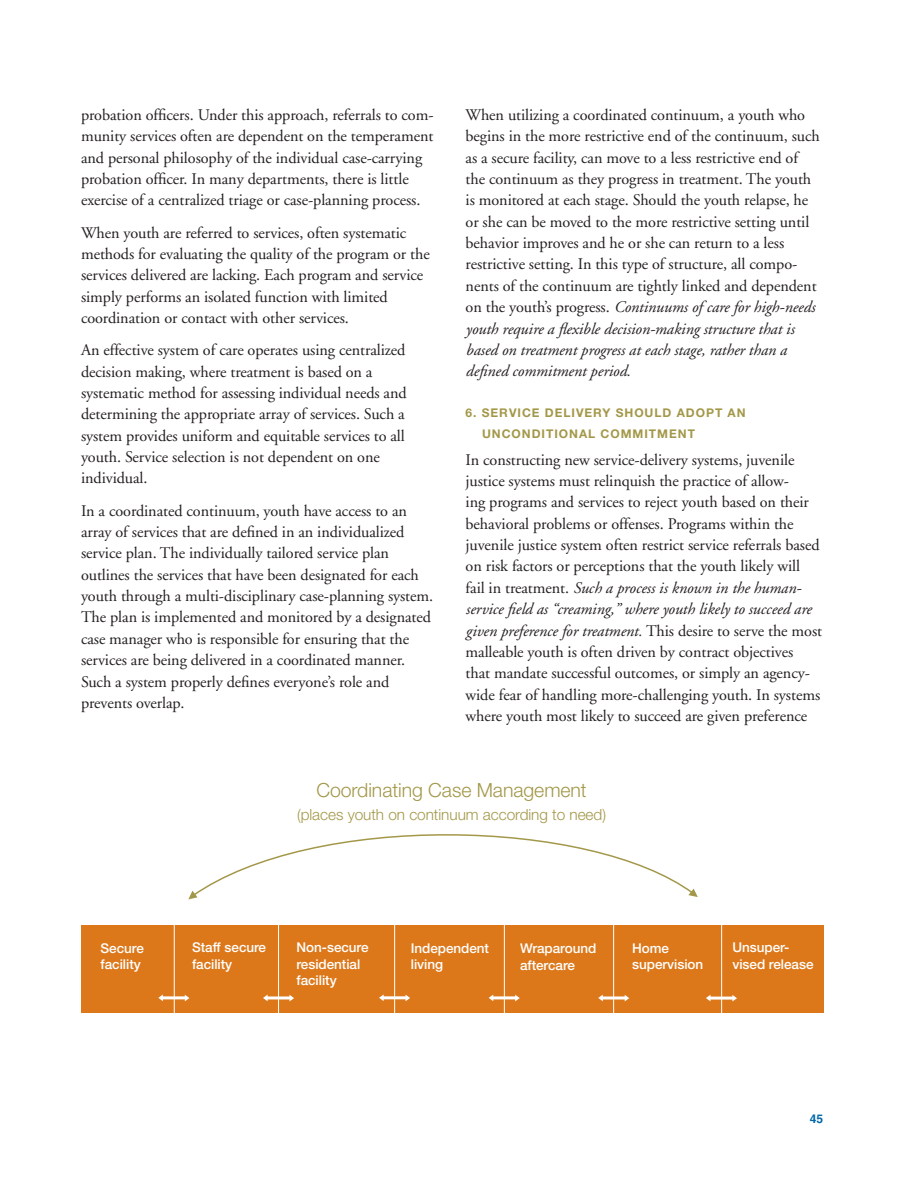
<style>
.page{position:relative;width:918px;height:1188px;background:#fff}
.page>*{position:absolute;margin:0;border:0;box-sizing:border-box;transform-origin:0 0}
.Sidebar_Heads{font:300 19.5px "Helvetica Neue";letter-spacing:-.005em;color:#a39849}
.t1{font:16.2px/21.3px "Adobe Garamond";letter-spacing:-.005em;color:#231f20}
.Sidebar_Heads-2{font:300 15.3px "Helvetica Neue";letter-spacing:-.005em;color:#a39849}
.Sidebar_text{font:500 13.5px/16.5px "Helvetica Neue";letter-spacing:-.005em;color:#fff}
.numbered_subs{font:700 12px/21px "Helvetica Neue";letter-spacing:.08em;color:#a39849}
.t2{font:700 12px "Helvetica";color:#0067aa}
.s1{font-style:italic}
</style>
<div class="page">
<svg style="left:188px;top:834px;width:510px;height:65px"></svg>
<div style="left:81px;top:925px;width:743px;height:88px;background:#dc781a"></div>
<hr style="left:174px;top:921px;width:1px;height:105px;background:#fff">
<hr style="left:278px;top:921px;width:1px;height:105px;background:#fff">
<hr style="left:394px;top:921px;width:1px;height:105px;background:#fff">
<hr style="left:504px;top:921px;width:1px;height:105px;background:#fff">
<hr style="left:613px;top:921px;width:1px;height:105px;background:#fff">
<hr style="left:721px;top:921px;width:1px;height:105px;background:#fff">
<hr style="left:162px;top:996px;width:25px;height:3px;background:#fff">
<svg style="left:158px;top:995px;width:5px;height:6px"></svg>
<svg style="left:185px;top:995px;width:4px;height:6px"></svg>
<hr style="left:267px;top:996px;width:24px;height:3px;background:#fff">
<svg style="left:263px;top:995px;width:5px;height:6px"></svg>
<svg style="left:289px;top:995px;width:5px;height:6px"></svg>
<hr style="left:383px;top:996px;width:24px;height:3px;background:#fff">
<svg style="left:379px;top:994px;width:5px;height:7px"></svg>
<svg style="left:406px;top:995px;width:4px;height:6px"></svg>
<hr style="left:493px;top:996px;width:24px;height:3px;background:#fff">
<svg style="left:489px;top:995px;width:4px;height:6px"></svg>
<svg style="left:515px;top:995px;width:5px;height:6px"></svg>
<hr style="left:602px;top:996px;width:25px;height:3px;background:#fff">
<svg style="left:598px;top:995px;width:5px;height:6px"></svg>
<svg style="left:625px;top:995px;width:4px;height:6px"></svg>
<hr style="left:710px;top:997px;width:24px;height:3px;background:#fff">
<svg style="left:706px;top:995px;width:4px;height:6px"></svg>
<svg style="left:732px;top:995px;width:5px;height:7px"></svg>
<p class="t1" style="left:81px;top:104px;width:354px">probation officers. Under this approach, referrals to com&shy;munity services often are dependent on the temperament and personal philosophy of the individual case-carrying probation officer. In many departments, there is little exercise of a centralized triage or case-planning process.</p>
<p class="t1" style="left:81px;top:222px;width:350px">When youth are referred to services, often systematic methods for evaluating the quality of the program or the services delivered are lacking. Each program and service simply performs an isolated function with limited coordination or contact with other services.</p>
<p class="t1" style="left:81px;top:340px;width:327px">An effective system of care operates using centralized decision making, where treatment is based on a systematic method for assessing individual needs and determining the appropriate array of services. Such a system provides uniform and equitable services to all youth. Service selection is not dependent on one individual.</p>
<p class="t1" style="left:81px;top:500px;width:354px">In a coordinated continuum, youth have access to an array of services that are defined in an individualized service plan. The individually tailored service plan outlines the services that have been designated for each youth through a multi-disciplinary case-planning system.<br>The plan is implemented and monitored by a designated case manager who is responsible for ensuring that the services are being delivered in a coordinated manner.<br>Such a system properly defines everyone’s role and prevents overlap.</p>
<p class="t1" style="left:466px;top:104px;width:356px">When utilizing a coordinated continuum, a youth who begins in the more restrictive end of the continuum, such as a secure facility, can move to a less restrictive end of the continuum as they progress in treatment. The youth is monitored at each stage. Should the youth relapse, he or she can be moved to the more restrictive setting until behavior improves and he or she can return to a less restrictive setting. In this type of structure, all compo&shy;nents of the continuum are tightly linked and dependent on the youth’s progress. <span class="s1">Continuums of care for high-needs youth require a flexible decision-making structure that is based on treatment progress at each stage, rather than a defined commitment period.</span></p>
<p class="numbered_subs" style="left:482px;top:402px;width:265px;text-indent:-16px">6. SERVICE DELIVERY SHOULD ADOPT AN<br>UNCONDITIONAL COMMITMENT</p>
<p class="t1" style="left:466px;top:449px;width:358px">In constructing new service-delivery systems, juvenile justice systems must relinquish the practice of allow-<br>ing programs and services to reject youth based on their behavioral problems or offenses. Programs within the juvenile justice system often restrict service referrals based on risk factors or perceptions that the youth likely will fail in treatment. <span class="s1">Such a process is known in the human&shy;service field as “creaming,” where youth likely to succeed are given preference for treatment.</span> This desire to serve the most malleable youth is often driven by contract objectives<br>that mandate successful outcomes, or simply an agency&shy;wide fear of handling more-challenging youth. In systems where youth most likely to succeed are given preference</p>
<p class="Sidebar_Heads" style="left:316px;top:779px;width:272px">Coordinating Case Management</p>
<p class="Sidebar_Heads-2" style="left:297px;top:805px;width:310px">(places youth on continuum according to need)</p>
<p class="Sidebar_text" style="left:101px;top:940px;width:45px">Secure facility</p>
<p class="Sidebar_text" style="left:192px;top:939px;width:76px">Staff secure facility</p>
<p class="Sidebar_text" style="left:296px;top:939px;width:74px">Non-secure residential facility</p>
<p class="Sidebar_text" style="left:411px;top:939px;width:80px">Independent living</p>
<p class="Sidebar_text" style="left:520px;top:940px;width:78px">Wraparound aftercare</p>
<p class="Sidebar_text" style="left:632px;top:939px;width:73px">Home supervision</p>
<p class="Sidebar_text" style="left:732px;top:939px;width:83px">Unsuper&shy;vised release</p>
<p class="t2" style="left:810px;top:1111px;width:15px">45</p>
</div>
